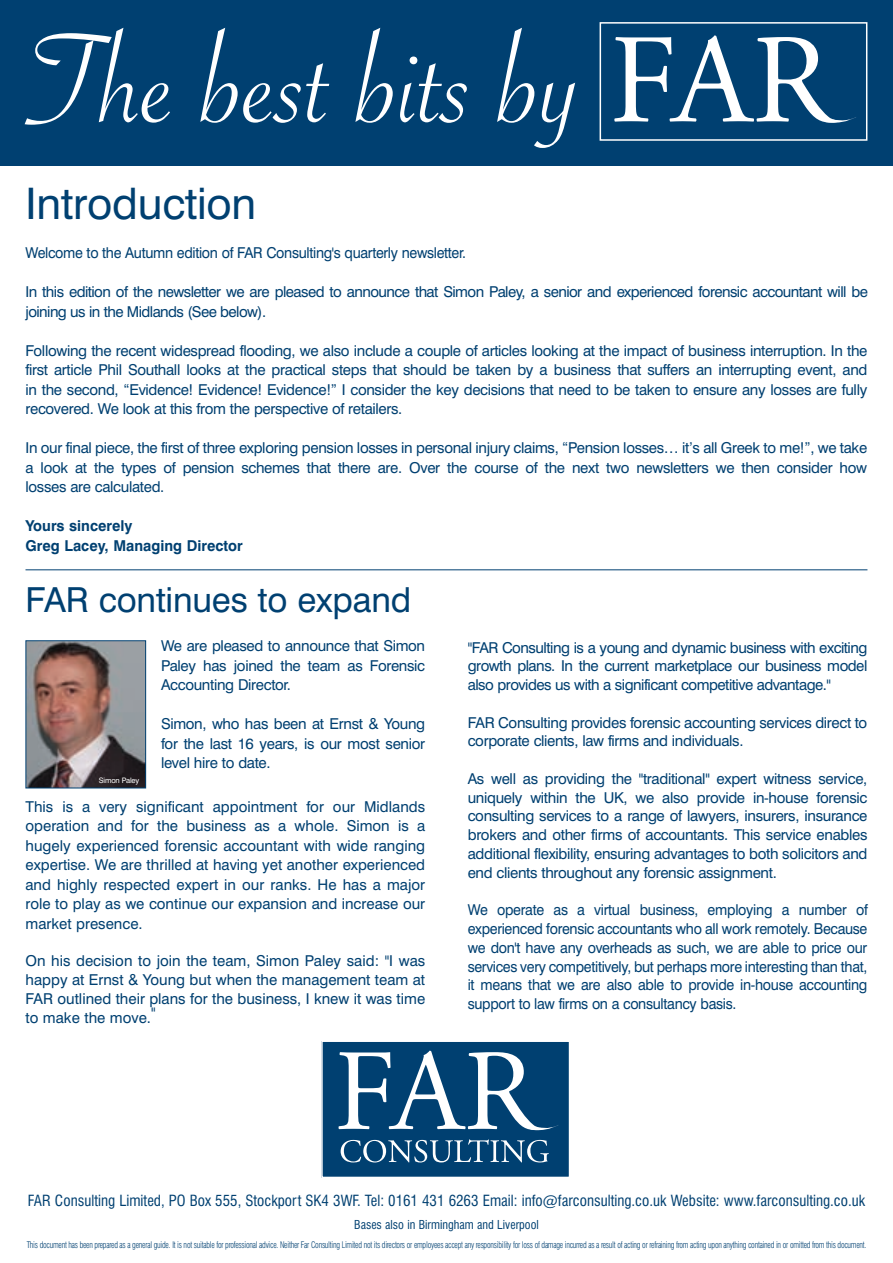
<style>
.page{position:relative;width:893px;height:1263px;background:#fff}
.page>*{position:absolute;margin:0;border:0;box-sizing:border-box;transform-origin:0 0}
.t1{font:136.5px "Savoye Let Plain";color:#fff}
.t2{font:43.5px "Swiss 721 BT";letter-spacing:-.005em;color:#004071}
.t3{font:34.5px "Swiss 721 BT";letter-spacing:-.005em;color:#004071}
.t4{font:15px/19.5px "Swiss 721 BT";letter-spacing:-.02em;color:#004071;text-align:justify}
.t5{font:15px/18.8px "Swiss 721 BT";letter-spacing:-.02em;color:#004071;text-align:justify;scale:.95 1}
.t6{font:15px/19.5px "Swiss 721 BT";letter-spacing:-.04em;color:#004071}
.t7{font:condensed 15px "Swiss 721 BT";color:#004071}
.t8{font:700 15px/19.5px "Swiss 721 BT";color:#004071}
.t9{font:condensed 12px "Swiss 721 BT";color:#004071}
.t10{font:300 condensed 9px "Swiss 721 BT";letter-spacing:-.03em;color:#004071;scale:.9 1}
.t11{font:7.5px "Swiss 721 BT";letter-spacing:-.02em;color:#fff}
</style>
<div class="page">
<div style="left:0;top:0;width:893px;height:166px;background:#004071"></div>
<svg style="left:614px;top:35px;width:242px;height:88px"></svg>
<div style="left:600px;top:22px;width:267px;height:119px;border:2px solid #fff"></div>
<div style="left:322px;top:1041px;width:247px;height:136px;background:#004071"></div>
<svg style="left:341px;top:1139px;width:208px;height:23px"></svg>
<svg style="left:338px;top:1051px;width:221px;height:80px"></svg>
<div style="left:321px;top:1040px;width:249px;height:138px;border:2px solid #fff"></div>
<hr style="left:26px;top:570px;width:841px;height:1px;background:#004071">
<img style="left:28px;top:642px;width:116px;height:144px">
<div style="left:26px;top:640px;width:120px;height:148px;border:1px solid #004071"></div>
<h1 class="t1" style="left:29px;top:-5px;width:554px">The best bits by</h1>
<h2 class="t2" style="left:26px;top:188px;width:232px">Introduction</h2>
<p class="t5" style="left:26px;top:245px;width:465px">Welcome to the Autumn edition of FAR Consulting's quarterly newsletter.</p>
<p class="t6" style="left:26px;top:283px;width:844px">In this edition of the newsletter we are pleased to announce that Simon Paley, a senior and experienced forensic accountant will be joining us in the Midlands (See below).</p>
<p class="t4" style="left:26px;top:342px;width:843px">Following the recent widespread flooding, we also include a couple of articles looking at the impact of business interruption. In the first article Phil Southall looks at the practical steps that should be taken by a business that suffers an interrupting event, and in the second, “Evidence! Evidence! Evidence!” I consider the key decisions that need to be taken to ensure any losses are fully recovered. We look at this from the perspective of retailers.</p>
<p class="t4" style="left:26px;top:439px;width:843px">In our final piece, the first of three exploring pension losses in personal injury claims, “Pension losses… it’s all Greek to me!”, we take a look at the types of pension schemes that there are. Over the course of the next two newsletters we then consider how losses are calculated.</p>
<p class="t8" style="left:26px;top:517px;width:219px">Yours sincerely<br>Greg Lacey, Managing Director</p>
<h3 class="t3" style="left:26px;top:587px;width:387px">FAR continues to expand</h3>
<p class="t4" style="left:161px;top:638px;width:266px">We are pleased to announce that Simon Paley has joined the team as Forensic Accounting Director.</p>
<p class="t4" style="left:161px;top:716px;width:266px">Simon, who has been at Ernst &amp; Young for the last 16 years, is our most senior level hire to date.</p>
<p class="t4" style="left:26px;top:798px;width:401px">This is a very significant appointment for our Midlands operation and for the business as a whole. Simon is a hugely experienced forensic accountant with wide ranging expertise. We are thrilled at having yet another experienced and highly respected expert in our ranks. He has a major role to play as we continue our expansion and increase our market presence.</p>
<p class="t4" style="left:26px;top:953px;width:401px;line-height:18.8px">On his decision to join the team, Simon Paley said: "I was happy at Ernst &amp; Young but when the management team at FAR outlined their plans for the business, I knew it was time to make the move."</p>
<p class="t11" style="left:99px;top:778px;width:42px">Simon Paley</p>
<p class="t4" style="left:468px;top:639px;width:401px;line-height:18.8px">"FAR Consulting is a young and dynamic business with exciting growth plans. In the current marketplace our business model also provides us with a significant competitive advantage."</p>
<p class="t4" style="left:468px;top:714px;width:401px;line-height:18.8px">FAR Consulting provides forensic accounting services direct to corporate clients, law firms and individuals.</p>
<p class="t4" style="left:468px;top:771px;width:401px;line-height:18.8px">As well as providing the "traditional" expert witness service, uniquely within the UK, we also provide in-house forensic consulting services to a range of lawyers, insurers, insurance brokers and other firms of accountants. This service enables additional flexibility, ensuring advantages to both solicitors and end clients throughout any forensic assignment.</p>
<p class="t5" style="left:468px;top:902px;width:423px">We operate as a virtual business, employing a number of experienced forensic accountants who all work remotely. Because we don't have any overheads as such, we are able to price our services very competitively, but perhaps more interesting than that, it means that we are also able to provide in-house accounting support to law firms on a consultancy basis.</p>
<p class="t7" style="left:28px;top:1195px;width:839px">FAR Consulting Limited, PO Box 555, Stockport SK4 3WF. Tel: 0161 431 6263 Email: info@farconsulting.co.uk Website: www.farconsulting.co.uk</p>
<p class="t9" style="left:354px;top:1219px;width:186px">Bases also in Birmingham and Liverpool</p>
<p class="t10" style="left:27px;top:1241px;width:934px">This document has been prepared as a general guide. It is not suitable for professional advice. Neither Far Consulting Limited not its directors or employees accept any responsibility for loss of damage incurred as a result of acting or refraining from acting upon anything contained in or omitted from this document.</p>
</div>
